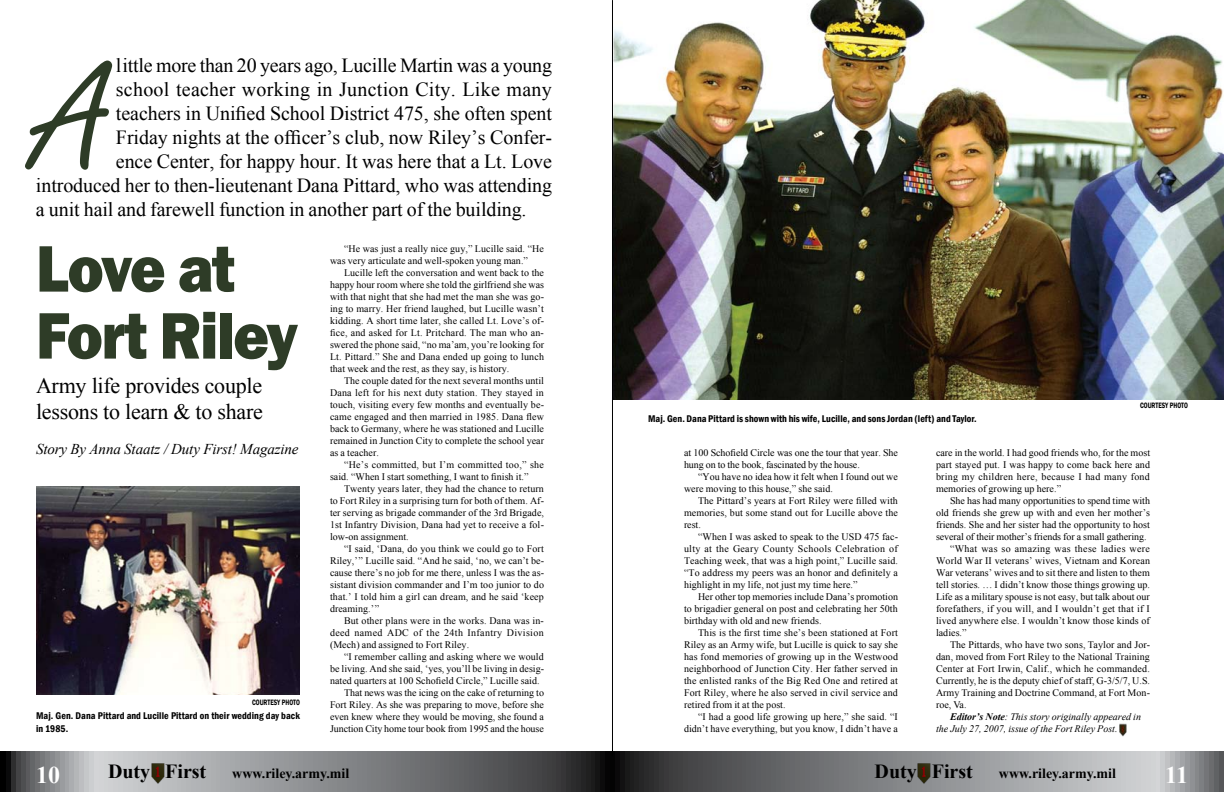
<style>
.page{position:relative;width:1224px;height:792px;background:#fff}
.page>*{position:absolute;margin:0;border:0;box-sizing:border-box;transform-origin:0 0}
.t1{font:159.9px "Freestyle Script";color:#2e3c27}
.t2{font:800 68px/67px "Franklin Gothic";letter-spacing:-.025em;color:#2e3c27;scale:.9 1}
.t3{font:700 24px "Times New Roman";color:#fff}
.t4{font:22px/26px "Times New Roman";letter-spacing:-.01em;color:#000}
.t5{font:20px "Times New Roman";letter-spacing:-.005em;color:#000}
.t6{font:20px "Times New Roman";letter-spacing:.015em;color:#000}
.t7{font:700 20px "Times New Roman";color:#000}
.t8{font:italic 15px "Times New Roman";letter-spacing:-.01em;color:#000}
.t9{font:700 14px "Times New Roman";color:#000}
.t10{font:10px/12px "Times New Roman";letter-spacing:.005em;color:#000;text-align:justify}
.t11{font:600 condensed 10px/13px "Franklin Gothic";letter-spacing:.005em;color:#000}
.t12{font:italic 10px "Times New Roman";color:#000}
.t13{font:10px "Times New Roman";letter-spacing:.03em;color:#000}
.t14{font:600 8px "Franklin Gothic";color:#000;scale:.75 1}
.s1{font-weight:700}
</style>
<div class="page">
<svg style="left:612px;top:752px;width:612px;height:40px;background:#808183"></svg>
<svg style="left:0;top:752px;width:612px;height:40px;background:#7b7c7e"></svg>
<img style="left:910px;top:761px;width:29px;height:23px">
<img style="left:143px;top:761px;width:29px;height:24px">
<svg style="left:1119px;top:724px;width:8px;height:13px"></svg>
<img style="left:36px;top:486px;width:264px;height:208px">
<img style="left:613px;top:0;width:611px;height:400px">
<hr style="left:612px;top:0;width:1px;height:756px;background:#000">
<h1 class="t1" style="left:36px;top:32px;width:73px">A</h1>
<h3 class="t5" style="left:116px;top:52px;width:438px">little more than 20 years ago, Lucille Martin was a young</h3>
<h3 class="t6" style="left:116px;top:76px;width:437px">school teacher working in Junction City. Like many</h3>
<h3 class="t5" style="left:116px;top:100px;width:438px">teachers in Unified School District 475, she often spent</h3>
<h3 class="t5" style="left:116px;top:124px;width:438px">Friday nights at the officer’s club, now Riley’s Confer-</h3>
<h3 class="t5" style="left:116px;top:148px;width:438px">ence Center, for happy hour. It was here that a Lt. Love</h3>
<h3 class="t5" style="left:36px;top:172px;width:518px">introduced her to then-lieutenant Dana Pittard, who was attending</h3>
<h3 class="t5" style="left:36px;top:196px;width:492px">a unit hail and farewell function in another part of the building.</h3>
<p class="t10" style="left:330px;top:243px;width:215px;text-indent:14px">“He was just a really nice guy,” Lucille said. “He was very articulate and well-spoken young man.”</p>
<p class="t10" style="left:330px;top:267px;width:216px;text-indent:14px">Lucille left the conversation and went back to the happy hour room where she told the girlfriend she was with that night that she had met the man she was go&shy;ing to marry. Her friend laughed, but Lucille wasn’t kidding. A short time later, she called Lt. Love’s of&shy;fice, and asked for Lt. Pritchard. The man who an&shy;swered the phone said, “no ma’am, you’re looking for Lt. Pittard.” She and Dana ended up going to lunch that week and the rest, as they say, is history.</p>
<p class="t10" style="left:330px;top:375px;width:216px;text-indent:14px">The couple dated for the next several months until Dana left for his next duty station. They stayed in touch, visiting every few months and eventually be&shy;came engaged and then married in 1985. Dana flew back to Germany, where he was stationed and Lucille remained in Junction City to complete the school year as a teacher.</p>
<p class="t10" style="left:330px;top:459px;width:215px;text-indent:14px">“He’s committed, but I’m committed too,” she said. “When I start something, I want to finish it.”</p>
<p class="t10" style="left:330px;top:483px;width:216px;text-indent:14px">Twenty years later, they had the chance to return to Fort Riley in a surprising turn for both of them. Af&shy;ter serving as brigade commander of the 3rd Brigade, 1st Infantry Division, Dana had yet to receive a fol&shy;low-on assignment.</p>
<p class="t10" style="left:330px;top:543px;width:216px;text-indent:14px">“I said, ‘Dana, do you think we could go to Fort Riley,’” Lucille said. “And he said, ‘no, we can’t be&shy;cause there’s no job for me there, unless I was the as&shy;sistant division commander and I’m too junior to do that.’ I told him a girl can dream, and he said ‘keep dreaming.’”</p>
<p class="t10" style="left:330px;top:615px;width:215px;text-indent:14px">But other plans were in the works. Dana was in&shy;deed named ADC of the 24th Infantry Division (Mech) and assigned to Fort Riley.</p>
<p class="t10" style="left:344px;top:651px;width:201px">“I remember calling and asking where we would</p>
<p class="t10" style="left:330px;top:663px;width:216px">be living. And she said, ‘yes, you’ll be living in desig-</p>
<p class="t10" style="left:330px;top:675px;width:211px">nated quarters at 100 Schofield Circle,” Lucille said.</p>
<p class="t10" style="left:344px;top:687px;width:202px">That news was the icing on the cake of returning to</p>
<p class="t10" style="left:330px;top:699px;width:215px">Fort Riley. As she was preparing to move, before she</p>
<p class="t10" style="left:330px;top:711px;width:215px">even knew where they would be moving, she found a</p>
<p class="t10" style="left:330px;top:723px;width:215px">Junction City home tour book from 1995 and the house</p>
<h2 class="t2" style="left:36px;top:235px;width:292px">Love at<br>Fort Riley</h2>
<h3 class="t4" style="left:36px;top:373px;width:229px">Army life provides couple lessons to learn &amp; to share</h3>
<h3 class="t8" style="left:36px;top:439px;width:264px">Story By Anna Staatz / Duty First! Magazine</h3>
<p class="t14" style="left:252px;top:698px;width:65px">COURTESY PHOTO</p>
<p class="t11" style="left:36px;top:709px;width:266px">Maj. Gen. Dana Pittard and Lucille Pittard on their wedding day back in 1985.</p>
<p class="t11" style="left:648px;top:412px;width:330px">Maj. Gen. Dana Pittard is shown with his wife, Lucille, and sons Jordan (left) and Taylor.</p>
<p class="t14" style="left:1140px;top:400px;width:65px">COURTESY PHOTO</p>
<p class="t10" style="left:684px;top:447px;width:216px">at 100 Schofield Circle was one the tour that year. She hung on to the book, fascinated by the house.</p>
<p class="t10" style="left:684px;top:471px;width:215px;text-indent:14px">“You have no idea how it felt when I found out we were moving to this house,” she said.</p>
<p class="t10" style="left:684px;top:495px;width:215px;text-indent:14px">The Pittard’s years at Fort Riley were filled with memories, but some stand out for Lucille above the rest.</p>
<p class="t10" style="left:684px;top:531px;width:216px;text-indent:14px">“When I was asked to speak to the USD 475 fac&shy;ulty at the Geary County Schools Celebration of Teaching week, that was a high point,” Lucille said. “To address my peers was an honor and definitely a highlight in my life, not just my time here.”</p>
<p class="t10" style="left:684px;top:591px;width:216px;text-indent:14px">Her other top memories include Dana’s promotion to brigadier general on post and celebrating her 50th birthday with old and new friends.</p>
<p class="t10" style="left:684px;top:627px;width:216px;text-indent:14px">This is the first time she’s been stationed at Fort Riley as an Army wife, but Lucille is quick to say she has fond memories of growing up in the Westwood neighborhood of Junction City. Her father served in the enlisted ranks of the Big Red One and retired at Fort Riley, where he also served in civil service and retired from it at the post.</p>
<p class="t10" style="left:684px;top:711px;width:216px;text-align:right">“I had a good life growing up here,” she said. “I didn’t have everything, but you know, I didn’t have a</p>
<p class="t10" style="left:936px;top:447px;width:216px">care in the world. I had good friends who, for the most part stayed put. I was happy to come back here and bring my children here, because I had many fond memories of growing up here.”</p>
<p class="t10" style="left:950px;top:495px;width:202px">She has had many opportunities to spend time with</p>
<p class="t10" style="left:936px;top:507px;width:216px">old friends she grew up with and even her mother’s</p>
<p class="t10" style="left:936px;top:519px;width:215px">friends. She and her sister had the opportunity to host</p>
<p class="t10" style="left:936px;top:531px;width:212px">several of their mother’s friends for a small gathering.</p>
<p class="t13" style="left:950px;top:542px;width:202px">“What was so amazing was these ladies were</p>
<p class="t10" style="left:936px;top:555px;width:216px">World War II veterans’ wives, Vietnam and Korean</p>
<p class="t10" style="left:936px;top:567px;width:215px">War veterans’ wives and to sit there and listen to them</p>
<p class="t10" style="left:936px;top:579px;width:216px">tell stories. … I didn’t know those things growing up.</p>
<p class="t10" style="left:936px;top:591px;width:215px">Life as a military spouse is not easy, but talk about our</p>
<p class="t10" style="left:936px;top:603px;width:215px">forefathers, if you will, and I wouldn’t get that if I</p>
<p class="t10" style="left:936px;top:615px;width:215px">lived anywhere else. I wouldn’t know those kinds of</p>
<p class="t10" style="left:936px;top:627px;width:32px">ladies.”</p>
<p class="t10" style="left:950px;top:639px;width:201px">The Pittards, who have two sons, Taylor and Jor-</p>
<p class="t10" style="left:936px;top:651px;width:215px">dan, moved from Fort Riley to the National Training</p>
<p class="t10" style="left:936px;top:663px;width:215px">Center at Fort Irwin, Calif., which he commanded.</p>
<p class="t10" style="left:936px;top:675px;width:216px">Currently, he is the deputy chief of staff, G-3/5/7, U.S.</p>
<p class="t10" style="left:936px;top:687px;width:215px">Army Training and Doctrine Command, at Fort Mon-</p>
<p class="t10" style="left:936px;top:699px;width:32px">roe, Va.</p>
<p class="t12" style="left:950px;top:710px;width:193px"><span class="s1">Editor’s Note</span>: This story originally appeared in</p>
<p class="t12" style="left:936px;top:722px;width:183px">the July 27, 2007, issue of the Fort Riley Post.</p>
<h3 class="t3" style="left:36px;top:758px;width:25px">10</h3>
<h3 class="t7" style="left:108px;top:758px;width:100px">Duty First</h3>
<h3 class="t9" style="left:232px;top:764px;width:119px">www.riley.army.mil</h3>
<h3 class="t7" style="left:875px;top:758px;width:100px">Duty First</h3>
<h3 class="t9" style="left:999px;top:764px;width:119px">www.riley.army.mil</h3>
<h3 class="t3" style="left:1165px;top:758px;width:24px">11</h3>
</div>
